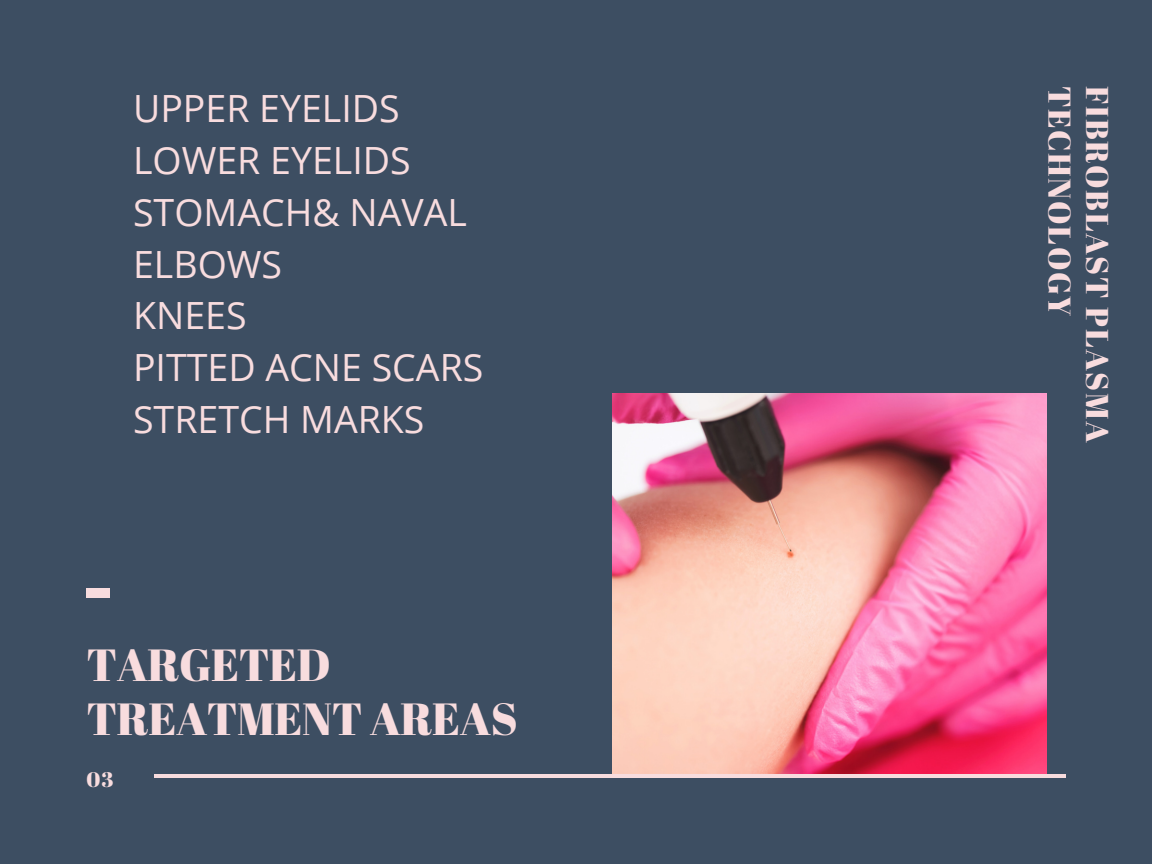
<style>
.page{position:relative;width:1152px;height:864px;background:#3d4e62}
.page>*{position:absolute;margin:0;border:0;box-sizing:border-box;transform-origin:0 0}
.t1{font:45px/54px "Abril Fatface";letter-spacing:-.01em;color:#f8dcde}
.t2{font:37.5px "Open Sans";color:#f8dcde}
.t3{font:31.5px/37.8px "Abril Fatface";letter-spacing:.05em;color:#f8dcde}
.t4{font:21px "Abril Fatface";color:#f8dcde}
</style>
<div class="page">
<div style="left:86px;top:588px;width:24px;height:10px;background:#f8dcde"></div>
<hr style="left:155px;top:774px;width:911px;height:4px;background:#f8dcde">
<img style="left:612px;top:394px;width:435px;height:380px">
<p class="t2" style="left:133px;top:82px;width:268px">UPPER EYELIDS</p>
<p class="t2" style="left:133px;top:134px;width:279px">LOWER EYELIDS</p>
<p class="t2" style="left:133px;top:186px;width:336px">STOMACH&amp; NAVAL</p>
<p class="t2" style="left:133px;top:238px;width:151px">ELBOWS</p>
<p class="t2" style="left:133px;top:289px;width:115px">KNEES</p>
<p class="t2" style="left:133px;top:341px;width:352px">PITTED ACNE SCARS</p>
<p class="t2" style="left:133px;top:393px;width:293px">STRETCH MARKS</p>
<p class="t1" style="left:86px;top:637px;width:433px">TARGETED<br>TREATMENT AREAS</p>
<p class="t4" style="left:86px;top:765px;width:29px">03</p>
<p class="t3" style="left:1117px;top:86px;width:359px;rotate:90deg">FIBROBLAST PLASMA<br>TECHNOLOGY</p>
</div>
